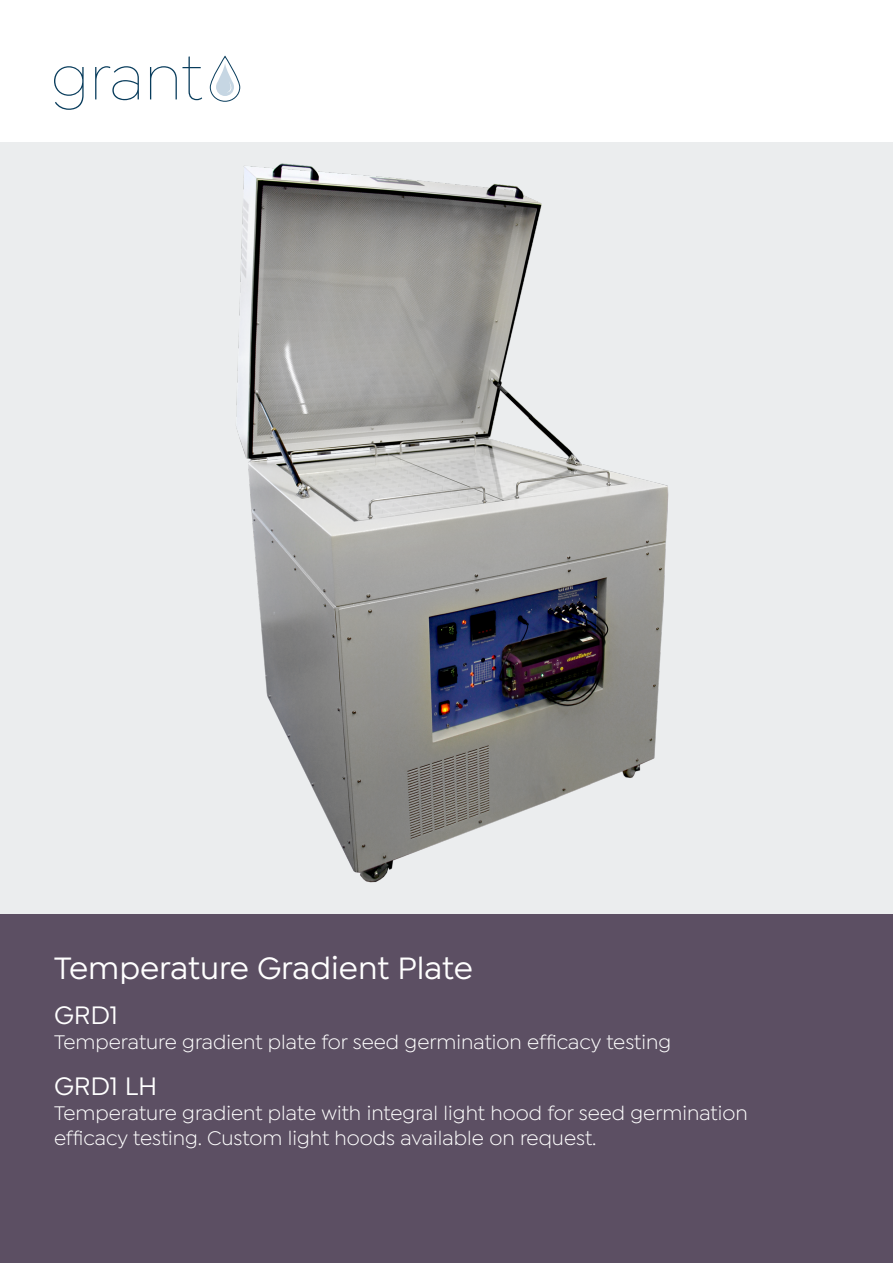
<style>
.page{position:relative;width:893px;height:1263px;background:#fff}
.page>*{position:absolute;margin:0;border:0;box-sizing:border-box;transform-origin:0 0}
.t1{font:500 33px "Isidora Sans";color:#fff}
.t2{font:500 27px "Isidora Sans";color:#fff}
.t3{font:21px/25.2px "Isidora Sans";color:#fff}
</style>
<div class="page">
<div style="left:0;top:142px;width:893px;height:801px;background:#ebedee"></div>
<svg style="left:209px;top:56px;width:31px;height:46px"></svg>
<svg style="left:54px;top:66px;width:30px;height:44px"></svg>
<svg style="left:95px;top:66px;width:44px;height:34px"></svg>
<svg style="left:150px;top:56px;width:52px;height:44px"></svg>
<img style="left:236px;top:163px;width:433px;height:720px">
<div style="left:0;top:914px;width:893px;height:349px;background:#5c4f63"></div>
<h1 class="t1" style="left:54px;top:949px;width:420px">Temperature Gradient Plate</h1>
<p class="t2" style="left:54px;top:1000px;width:65px">GRD1</p>
<p class="t3" style="left:54px;top:1030px;width:619px">Temperature gradient plate for seed germination efficacy testing</p>
<p class="t2" style="left:54px;top:1070px;width:105px">GRD1 LH</p>
<p class="t3" style="left:54px;top:1100px;width:695px">Temperature gradient plate with integral light hood for seed germination efficacy testing. Custom light hoods available on request.</p>
</div>
